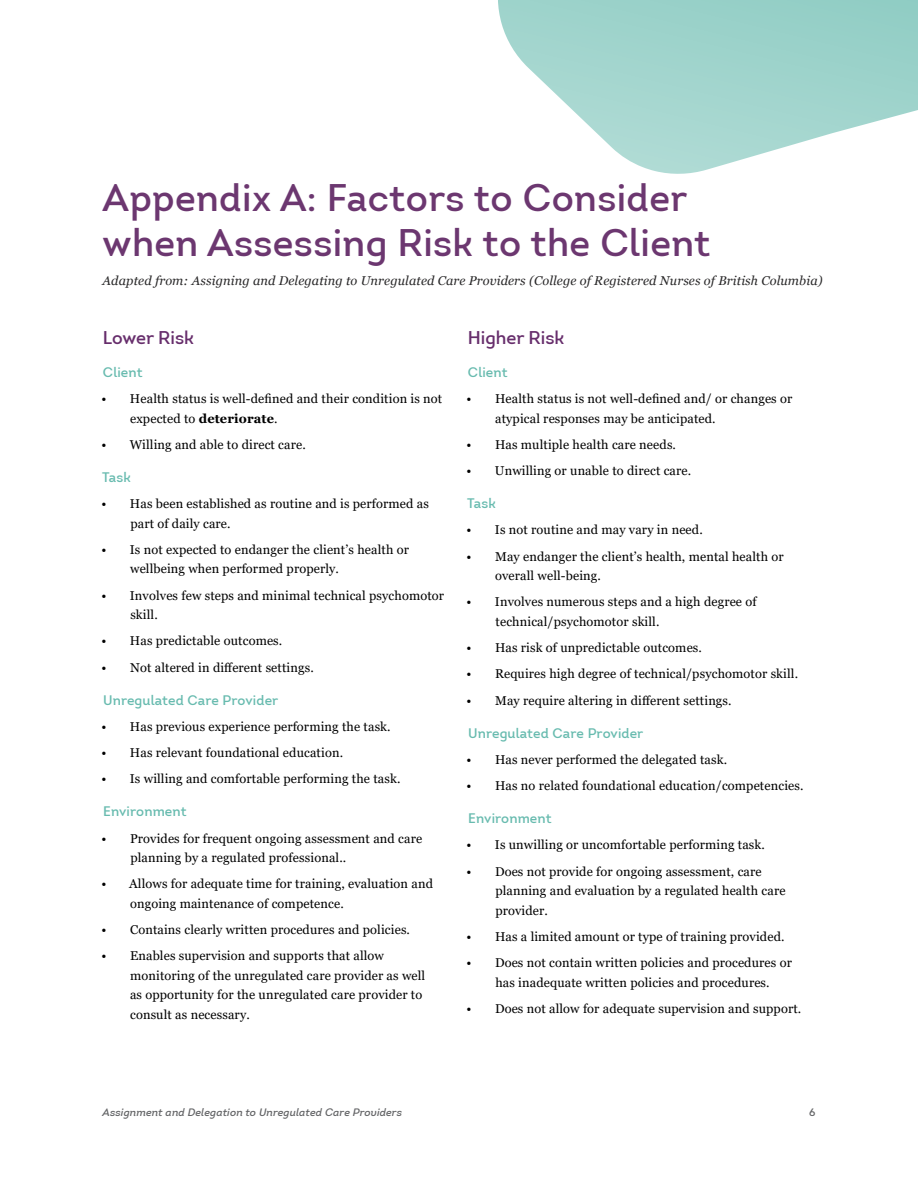
<style>
.page{position:relative;width:918px;height:1188px;background:#fff}
.page>*{position:absolute;margin:0;border:0;box-sizing:border-box;transform-origin:0 0}
.t1{font:37.5px/45px "Intro";letter-spacing:.01em;color:#6c3770}
.t2{font:18px "Intro";color:#672e6c}
.t3{font:13.5px "Intro";letter-spacing:.01em;color:#68bbaf}
.t4{font:12.75px/19.5px "Georgia";letter-spacing:.01em;color:#000}
.t5{font:italic 12.75px "Georgia";letter-spacing:.01em;color:#292829}
.t6{font:italic 10.5px "Intro";letter-spacing:.01em;color:#636466}
.t7{font:10.5px "Intro";color:#636466}
.s1{font-weight:700}
</style>
<div class="page">
<svg style="left:498px;top:0;width:420px;height:174px;fill:#a3d5ce"></svg>
<h1 class="t1" style="left:103px;top:175px;width:609px">Appendix A: Factors to Consider when Assessing Risk to the Client</h1>
<p class="t5" style="left:103px;top:273px;width:721px">Adapted from: Assigning and Delegating to Unregulated Care Providers (College of Registered Nurses of British Columbia)</p>
<h2 class="t2" style="left:103px;top:326px;width:93px">Lower Risk</h2>
<p class="t3" style="left:103px;top:364px;width:41px">Client</p>
<p class="t4" style="left:130px;top:389px;width:314px;text-indent:-29px">• Health status is well-defined and their condition is not expected to <span class="s1">deteriorate</span>.</p>
<p class="t4" style="left:102px;top:435px;width:206px">• Willing and able to direct care.</p>
<p class="t3" style="left:102px;top:469px;width:30px">Task</p>
<p class="t4" style="left:130px;top:494px;width:300px;text-indent:-29px">• Has been established as routine and is performed as part of daily care.</p>
<p class="t4" style="left:130px;top:540px;width:280px;text-indent:-29px">• Is not expected to endanger the client’s health or wellbeing when performed properly.</p>
<p class="t4" style="left:130px;top:586px;width:315px;text-indent:-29px">• Involves few steps and minimal technical psychomotor skill.</p>
<p class="t4" style="left:102px;top:632px;width:182px">• Has predictable outcomes.</p>
<p class="t4" style="left:102px;top:658px;width:214px">• Not altered in different settings.</p>
<p class="t3" style="left:103px;top:692px;width:177px">Unregulated Care Provider</p>
<p class="t4" style="left:102px;top:717px;width:291px">• Has previous experience performing the task.</p>
<p class="t4" style="left:102px;top:743px;width:243px">• Has relevant foundational education.</p>
<p class="t4" style="left:102px;top:770px;width:300px">• Is willing and comfortable performing the task.</p>
<p class="t3" style="left:103px;top:803px;width:85px">Environment</p>
<p class="t4" style="left:130px;top:829px;width:293px;text-indent:-29px">• Provides for frequent ongoing assessment and care planning by a regulated professional..</p>
<p class="t4" style="left:130px;top:875px;width:304px;text-indent:-29px">• Allows for adequate time for training, evaluation and ongoing maintenance of competence.</p>
<p class="t4" style="left:102px;top:920px;width:310px">• Contains clearly written procedures and policies.</p>
<p class="t4" style="left:130px;top:947px;width:297px;text-indent:-28px">• Enables supervision and supports that allow monitoring of the unregulated care provider as well as opportunity for the unregulated care provider to consult as necessary.</p>
<h2 class="t2" style="left:468px;top:326px;width:98px">Higher Risk</h2>
<p class="t3" style="left:468px;top:364px;width:41px">Client</p>
<p class="t4" style="left:495px;top:389px;width:299px;text-indent:-28px">• Health status is not well-defined and/ or changes or atypical responses may be anticipated.</p>
<p class="t4" style="left:467px;top:435px;width:211px">• Has multiple health care needs.</p>
<p class="t4" style="left:467px;top:461px;width:226px">• Unwilling or unable to direct care.</p>
<p class="t3" style="left:467px;top:495px;width:30px">Task</p>
<p class="t4" style="left:467px;top:521px;width:238px">• Is not routine and may vary in need.</p>
<p class="t4" style="left:495px;top:547px;width:290px;text-indent:-29px">• May endanger the client’s health, mental health or overall well-being.</p>
<p class="t4" style="left:496px;top:593px;width:263px;text-indent:-29px">• Involves numerous steps and a high degree of technical/psychomotor skill.</p>
<p class="t4" style="left:467px;top:638px;width:237px">• Has risk of unpredictable outcomes.</p>
<p class="t4" style="left:467px;top:665px;width:333px">• Requires high degree of technical/psychomotor skill.</p>
<p class="t4" style="left:467px;top:691px;width:267px">• May require altering in different settings.</p>
<p class="t3" style="left:468px;top:725px;width:177px">Unregulated Care Provider</p>
<p class="t4" style="left:467px;top:750px;width:262px">• Has never performed the delegated task.</p>
<p class="t4" style="left:467px;top:776px;width:338px">• Has no related foundational education/competencies.</p>
<p class="t3" style="left:468px;top:810px;width:85px">Environment</p>
<p class="t4" style="left:467px;top:836px;width:300px">• Is unwilling or uncomfortable performing task.</p>
<p class="t4" style="left:495px;top:862px;width:292px;text-indent:-29px">• Does not provide for ongoing assessment, care planning and evaluation by a regulated health care provider.</p>
<p class="t4" style="left:467px;top:927px;width:319px">• Has a limited amount or type of training provided.</p>
<p class="t4" style="left:467px;top:953px;width:327px;text-align:center">• Does not contain written policies and procedures or has inadequate written policies and procedures.</p>
<p class="t4" style="left:467px;top:999px;width:336px">• Does not allow for adequate supervision and support.</p>
<p class="t6" style="left:103px;top:1106px;width:301px">Assignment and Delegation to Unregulated Care Providers</p>
<p class="t7" style="left:809px;top:1106px;width:8px">6</p>
</div>
